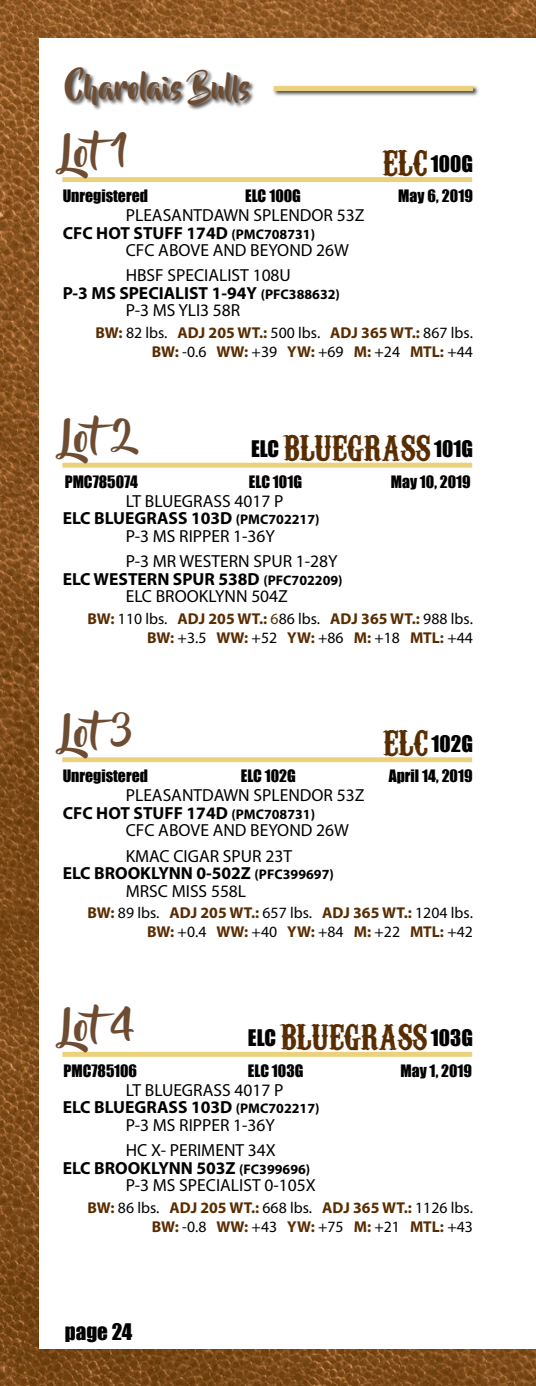
<style>
.page{position:relative;width:536px;height:1386px;background:#fff}
.page>*{position:absolute;margin:0;border:0;box-sizing:border-box;transform-origin:0 0}
.t1{font:39.38px "Beyond The Mountains";color:#6e4c32}
.t2{font:35px "Carnivalee Freakshow";color:#592c00}
.t3{font:31.5px "Beyond The Mountains";color:#6e4c32}
.t4{font:21px "Impact";color:#000}
.t5{font:17.5px/17.5px "Myriad Pro";color:#000}
.t6{font:700 17.5px/17.5px "Myriad Pro";color:#000}
.t7{font:700 15.75px/18.9px "Myriad Pro";color:#592c00;text-align:right}
.t8{font:15.75px "Impact";color:#000}
.s1{font-family:"Carnivalee Freakshow";font-size:35px;color:#592c00}
.s2{font-weight:700}
.s3{font-weight:700;font-size:14px}
.s4{font-size:14px}
.s5{font-weight:400}
.s6{font-weight:400;color:#000}
.s7{font-family:"Impact";font-size:21px;color:#000}
</style>
<div class="page">
<img style="left:0;top:0;width:536px;height:1386px">
<div style="left:39px;top:39px;width:497px;height:1310px;background:#fff"></div>
<div style="left:272px;top:85px;width:206px;height:12px;background:#000;opacity:.75"></div>
<div style="left:273px;top:86px;width:200px;height:5px;background:#ecd17d"></div>
<div style="left:64px;top:66px;width:191px;height:45px;background:#000;opacity:.75"></div>
<div style="left:62px;top:463px;width:410px;height:5px;background:#ecd17d"></div>
<div style="left:62px;top:757px;width:410px;height:5px;background:#ecd17d"></div>
<div style="left:62px;top:177px;width:410px;height:5px;background:#ecd17d"></div>
<div style="left:62px;top:1052px;width:410px;height:5px;background:#ecd17d"></div>
<h3 class="t3" style="left:65px;top:70px;width:187px">Charolais Bulls</h3>
<h1 class="t1" style="left:62px;top:130px;width:67px">Lo t1</h1>
<p class="t4" style="left:382px;top:147px;width:92px"><span class="s1">ELC</span> 100G</p>
<p class="t8" style="left:63px;top:184px;width:87px">Unregistered</p>
<p class="t8" style="left:245px;top:184px;width:57px">ELC 100G</p>
<p class="t8" style="left:398px;top:184px;width:76px">May 6, 2019</p>
<p class="t5" style="left:63px;top:206px;width:303px;text-indent:63px">PLEASANTDAWN SPLENDOR 53Z<br><span class="s2">CFC HOT STUFF 174D</span> <span class="s3">(PMC708731)</span></p>
<p class="t5" style="left:126px;top:237px;width:225px;line-height:25.4px">CFC ABOVE AND BEYOND 26W<br>HBSF SPECIALIST 108U</p>
<p class="t6" style="left:126px;top:284px;width:216px;text-indent:-63px">P-3 MS SPECIALIST 1-94Y <span class="s4">(PFC388632)<br></span><span class="s5">P-3 MS YLI3 58R</span></p>
<p class="t7" style="left:96px;top:323px;width:378px">BW: <span class="s6">82 lbs.</span> ADJ 205 WT.: <span class="s6">500 lbs.</span> ADJ 365 WT.: <span class="s6">867 lbs.<br></span>BW: <span class="s6">-0.6</span> WW: <span class="s6">+39</span> YW: <span class="s6">+69</span> M: <span class="s6">+24</span> MTL: <span class="s6">+44</span></p>
<h1 class="t1" style="left:62px;top:416px;width:78px">Lo t2</h1>
<h2 class="t2" style="left:251px;top:426px;width:223px"><span class="s7">ELC</span> BLUEGRASS <span class="s7">101G</span></h2>
<p class="t8" style="left:65px;top:469px;width:75px">PMC785074</p>
<p class="t8" style="left:249px;top:469px;width:55px">ELC 101G</p>
<p class="t8" style="left:390px;top:469px;width:81px">May 10, 2019</p>
<p class="t5" style="left:126px;top:492px;width:159px">LT BLUEGRASS 4017 P</p>
<p class="t6" style="left:63px;top:509px;width:258px">ELC BLUEGRASS 103D <span class="s4">(PMC702217)</span></p>
<p class="t5" style="left:126px;top:527px;width:151px">P-3 MS RIPPER 1-36Y</p>
<p class="t5" style="left:126px;top:552px;width:213px">P-3 MR WESTERN SPUR 1-28Y</p>
<p class="t6" style="left:63px;top:569px;width:281px">ELC WESTERN SPUR 538D <span class="s4">(PFC702209)</span></p>
<p class="t5" style="left:126px;top:587px;width:164px">ELC BROOKLYNN 504Z</p>
<p class="t7" style="left:87px;top:608px;width:387px">BW: <span class="s6">110 lbs.</span> ADJ 205 WT.: <span class="s5">6</span><span class="s6">86 lbs.</span> ADJ 365 WT.: <span class="s6">988 lbs.<br></span>BW: <span class="s6">+3.5</span> WW: <span class="s6">+52</span> YW: <span class="s6">+86</span> M: <span class="s6">+18</span> MTL: <span class="s6">+44</span></p>
<h1 class="t1" style="left:62px;top:710px;width:72px">Lo t3</h1>
<p class="t4" style="left:383px;top:727px;width:91px"><span class="s1">ELC</span> 102G</p>
<p class="t8" style="left:63px;top:764px;width:87px">Unregistered</p>
<p class="t8" style="left:241px;top:764px;width:57px">ELC 102G</p>
<p class="t8" style="left:388px;top:764px;width:85px">April 14, 2019</p>
<p class="t5" style="left:63px;top:786px;width:303px;text-indent:63px">PLEASANTDAWN SPLENDOR 53Z<br><span class="s2">CFC HOT STUFF 174D</span> <span class="s3">(PMC708731)</span></p>
<p class="t5" style="left:126px;top:817px;width:225px;line-height:25.4px">CFC ABOVE AND BEYOND 26W<br>KMAC CIGAR SPUR 23T</p>
<p class="t6" style="left:126px;top:864px;width:209px;text-indent:-63px">ELC BROOKLYNN 0-502Z <span class="s4">(PFC399697)<br></span><span class="s5">MRSC MISS 558L</span></p>
<p class="t7" style="left:87px;top:903px;width:387px">BW: <span class="s6">89 lbs.</span> ADJ 205 WT.: <span class="s6">657 lbs.</span> ADJ 365 WT.: <span class="s6">1204 lbs.<br></span>BW: <span class="s6">+0.4</span> WW: <span class="s6">+40</span> YW: <span class="s6">+84</span> M: <span class="s6">+22</span> MTL: <span class="s6">+42</span></p>
<h1 class="t1" style="left:62px;top:1005px;width:74px">Lo t4</h1>
<h2 class="t2" style="left:248px;top:1015px;width:226px"><span class="s7">ELC</span> BLUEGRASS <span class="s7">103G</span></h2>
<p class="t8" style="left:63px;top:1058px;width:75px">PMC785106</p>
<p class="t8" style="left:248px;top:1058px;width:57px">ELC 103G</p>
<p class="t8" style="left:400px;top:1058px;width:73px">May 1, 2019</p>
<p class="t5" style="left:126px;top:1081px;width:159px">LT BLUEGRASS 4017 P</p>
<p class="t6" style="left:63px;top:1098px;width:258px">ELC BLUEGRASS 103D <span class="s4">(PMC702217)</span></p>
<p class="t5" style="left:126px;top:1116px;width:151px">P-3 MS RIPPER 1-36Y</p>
<p class="t5" style="left:126px;top:1141px;width:152px">HC X- PERIMENT 34X</p>
<p class="t6" style="left:63px;top:1158px;width:249px">ELC BROOKLYNN 503Z <span class="s4">(FC399696)</span></p>
<p class="t5" style="left:126px;top:1176px;width:191px">P-3 MS SPECIALIST 0-105X</p>
<p class="t7" style="left:87px;top:1198px;width:387px">BW: <span class="s6">86 lbs.</span> ADJ 205 WT.: <span class="s6">668 lbs.</span> ADJ 365 WT.: <span class="s6">1126 lbs.<br></span>BW: <span class="s6">-0.8</span> WW: <span class="s6">+43</span> YW: <span class="s6">+75</span> M: <span class="s6">+21</span> MTL: <span class="s6">+43</span></p>
<p class="t4" style="left:65px;top:1315px;width:69px">page 24</p>
</div>
